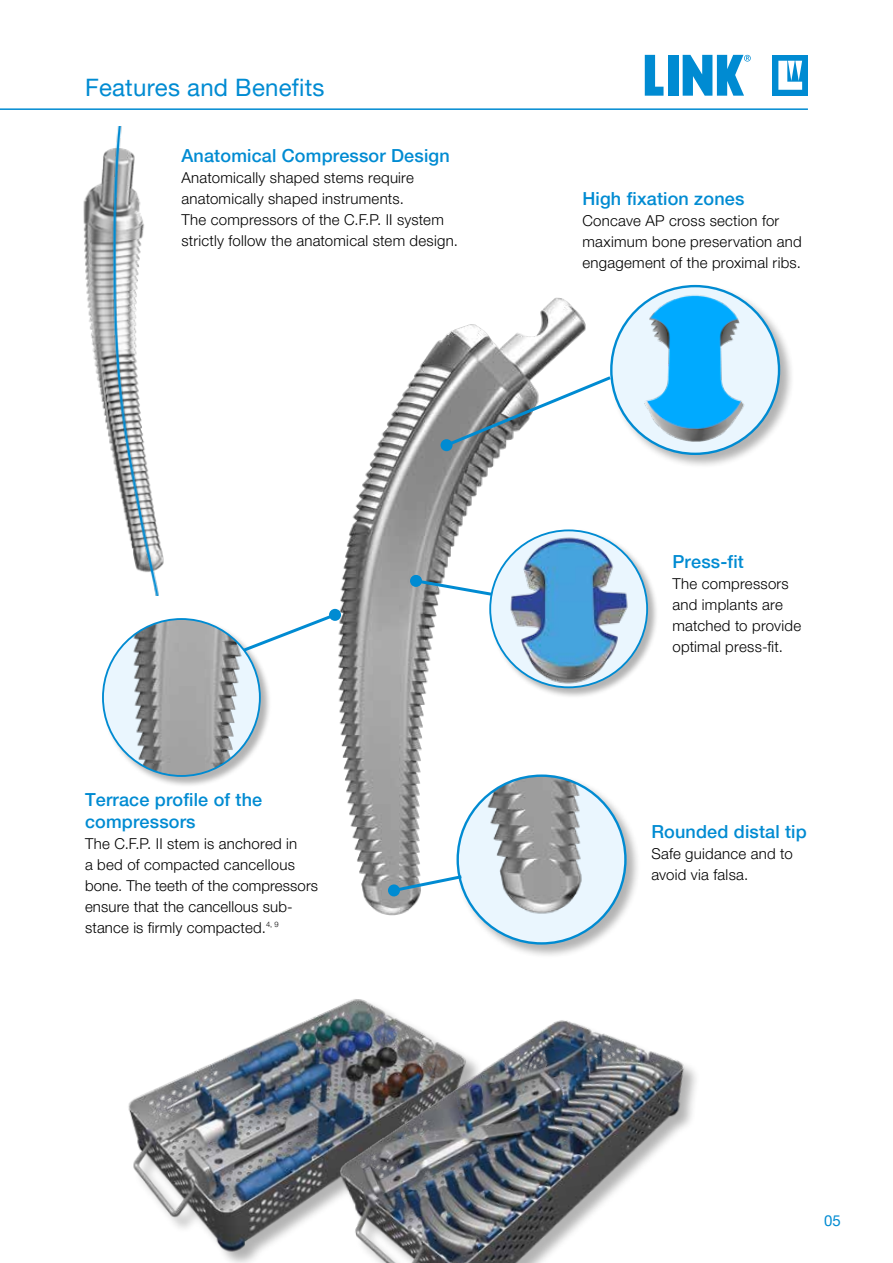
<style>
.page{position:relative;width:893px;height:1263px;background:#fff}
.page>*{position:absolute;margin:0;border:0;box-sizing:border-box;transform-origin:0 0}
.t1{font:24px "Helvetica Neue LT Pro";letter-spacing:.01em;color:#008bd2}
.t2{font:500 18px/21.6px "Helvetica Neue LT Pro";letter-spacing:.01em;color:#008bd2}
.t3{font:300 15px/21px "Helvetica Neue LT Pro";letter-spacing:.015em;color:#000}
.t4{font:15px "Helvetica Neue LT Pro";color:#008bd2}
</style>
<div class="page">
<div style="left:773px;top:55px;width:35px;height:41px;background:#008bd2"></div>
<svg style="left:778px;top:61px;width:24px;height:29px"></svg>
<svg style="left:645px;top:55px;width:18px;height:41px"></svg>
<div style="left:668px;top:55px;width:10px;height:41px;background:#008bd2"></div>
<svg style="left:683px;top:55px;width:68px;height:41px"></svg>
<hr style="left:0;top:108px;width:808px;height:2px;background:#008bd2">
<img style="left:128px;top:1020px;width:180px;height:243px">
<img style="left:332px;top:297px;width:254px;height:619px">
<div style="left:456px;top:774px;width:185px;height:185px;background:#000;opacity:.3"></div>
<img style="left:458px;top:776px;width:167px;height:167px;border-radius:84px">
<svg style="left:390px;top:873px;width:75px;height:21px"></svg>
<div style="left:388px;top:884px;width:12px;height:13px;background:#008bd2;border-radius:50%"></div>
<img style="left:83px;top:184px;width:17px;height:210px">
<svg style="left:443px;top:374px;width:167px;height:75px"></svg>
<div style="left:441px;top:439px;width:12px;height:12px;background:#008bd2;border-radius:50%"></div>
<div style="left:102px;top:618px;width:169px;height:169px;background:#000;opacity:.3"></div>
<img style="left:103px;top:619px;width:157px;height:157px;border-radius:78px">
<svg style="left:412px;top:577px;width:77px;height:21px"></svg>
<div style="left:410px;top:575px;width:12px;height:12px;background:#008bd2;border-radius:50%"></div>
<svg style="left:240px;top:611px;width:99px;height:43px"></svg>
<div style="left:329px;top:609px;width:12px;height:12px;background:#008bd2;border-radius:50%"></div>
<img style="left:308px;top:999px;width:388px;height:264px">
<div style="left:489px;top:529px;width:170px;height:170px;background:#000;opacity:.3"></div>
<div style="left:490px;top:530px;width:157px;height:157px;background:#eaf6fe;border-radius:50%"></div>
<img style="left:508px;top:534px;width:123px;height:152px">
<div style="left:610px;top:284px;width:184px;height:185px;background:#000;opacity:.3"></div>
<img style="left:611px;top:286px;width:168px;height:168px;border-radius:84px">
<img style="left:100px;top:126px;width:64px;height:470px">
<h1 class="t1" style="left:85px;top:72px;width:241px">Features and Benefits</h1>
<p class="t2" style="left:181px;top:144px;width:270px">Anatomical Compressor Design</p>
<p class="t3" style="left:181px;top:167px;width:278px">Anatomically shaped stems require anatomically shaped instruments.<br>The compressors of the C.F.P. II system strictly follow the anatomical stem design.</p>
<p class="t2" style="left:85px;top:788px;width:179px">Terrace profile of the compressors</p>
<p class="t3" style="left:85px;top:832px;width:235px">The C.F.P. II stem is anchored in<br>a bed of compacted cancellous bone. The teeth of the compressors ensure that the cancellous sub&shy;stance is firmly compacted.<sup>4,</sup> <sup>9</sup></p>
<p class="t2" style="left:582px;top:187px;width:163px">High fixation zones</p>
<p class="t3" style="left:582px;top:210px;width:221px">Concave AP cross section for maximum bone preservation and engagement of the proximal ribs.</p>
<p class="t2" style="left:672px;top:550px;width:73px">Press-fit</p>
<p class="t3" style="left:672px;top:572px;width:130px">The compressors and implants are matched to provide optimal press-fit.</p>
<p class="t2" style="left:651px;top:820px;width:157px">Rounded distal tip</p>
<p class="t3" style="left:651px;top:843px;width:143px">Safe guidance and to avoid via falsa.</p>
<p class="t4" style="left:824px;top:1211px;width:18px">05</p>
</div>
